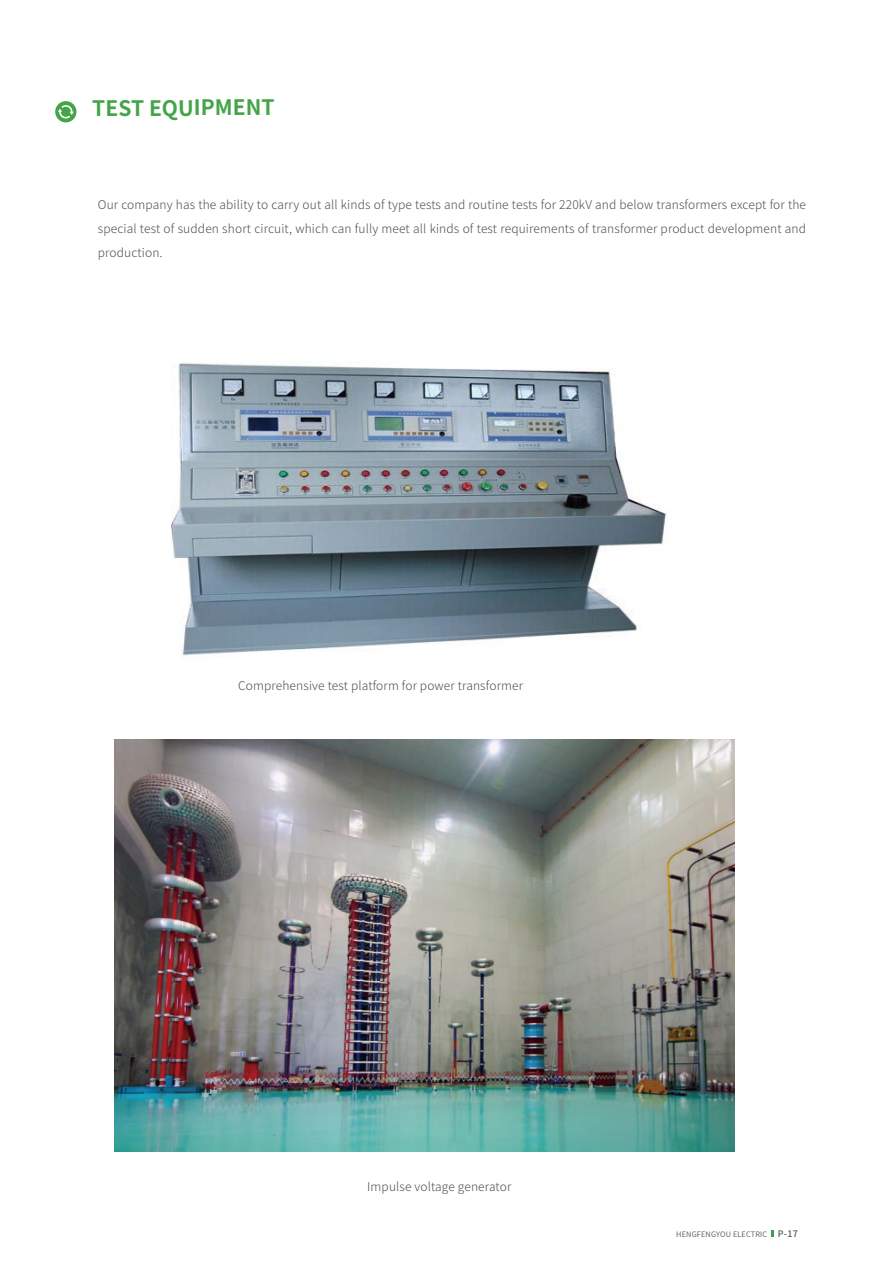
<style>
.page{position:relative;width:893px;height:1263px;background:#fff}
.page>*{position:absolute;margin:0;border:0;box-sizing:border-box;transform-origin:0 0}
.t1{font:700 21.3px "Source Han Sans CN";color:#44a448}
.t2{font:300 12px/24px "Source Han Sans CN";letter-spacing:.01em;color:#4e4d4d;text-align:justify}
.t3{font:7.5px "Source Han Sans CN";letter-spacing:.02em;color:#595757}
.s1{font-weight:500;font-size:9px}
</style>
<div class="page">
<img style="left:172px;top:361px;width:495px;height:297px">
<img style="left:114px;top:740px;width:621px;height:411px">
<svg style="left:55px;top:101px;width:22px;height:21px"></svg>
<svg style="left:58px;top:105px;width:16px;height:13px"></svg>
<svg style="left:771px;top:1230px;width:3px;height:7px"></svg>
<h1 class="t1" style="left:92px;top:96px;width:184px">TEST EQUIPMENT</h1>
<p class="t2" style="left:98px;top:193px;width:710px">Our company has the ability to carry out all kinds of type tests and routine tests for 220kV and below transformers except for the special test of sudden short circuit, which can fully meet all kinds of test requirements of transformer product development and production.</p>
<p class="t2" style="left:238px;top:674px;width:286px">Comprehensive test platform for power transformer</p>
<p class="t2" style="left:367px;top:1175px;width:146px">Impulse voltage generator</p>
<p class="t3" style="left:676px;top:1230px;width:123px">HENGFENGYOU ELECTRIC <span class="s1">P-17</span></p>
</div>
